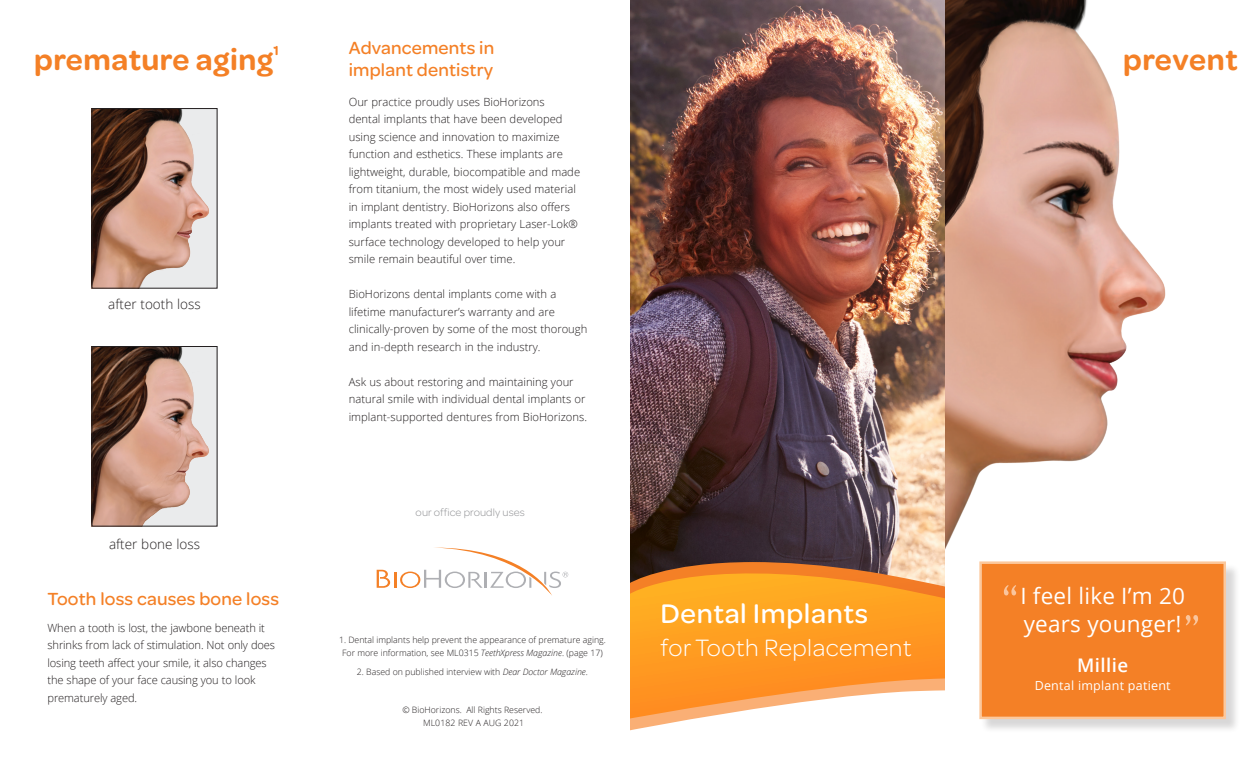
<style>
.page{position:relative;width:1260px;height:765px;background:#fff}
.page>*{position:absolute;margin:0;border:0;box-sizing:border-box;transform-origin:0 0}
.t1{font:62.5px "Mixage ITC Std";color:#fff}
.t2{font:600 31.25px "Omnes";letter-spacing:.02em;color:#f48026}
.t3{font:500 28.75px "Omnes";letter-spacing:.02em;color:#fff}
.t4{font:300 25.25px "Omnes";letter-spacing:.02em;color:#fff}
.t5{font:22.5px "Open Sans";letter-spacing:.01em;color:#fff}
.t6{font:500 18.75px "Omnes";letter-spacing:.01em;color:#f48026}
.t7{font:600 18.75px "Open Sans";letter-spacing:.02em;color:#fff}
.t8{font:600 13.88px "Omnes";color:#f48026}
.t9{font:300 13.5px "Open Sans";color:#231f20}
.t10{font:12.5px "Open Sans";letter-spacing:.02em;color:#fff}
.t11{font:300 11.25px/17.5px "Open Sans";color:#231f20}
.t12{font:300 11.25px "Omnes";letter-spacing:.01em;color:#919295}
.t13{font:300 8.75px "Open Sans";color:#231f20}
.s1{font-style:italic}
</style>
<div class="page">
<img style="left:630px;top:0;width:315px;height:562px">
<svg style="left:630px;top:562px;width:315px;height:10px;background:#ae7045"></svg>
<svg style="left:630px;top:572px;width:315px;height:158px;background:#fdab4a"></svg>
<img style="left:94px;top:348px;width:121px;height:176px">
<div style="left:92px;top:346px;width:125px;height:180px;border:1px solid #231f20"></div>
<img style="left:94px;top:110px;width:121px;height:176px">
<div style="left:92px;top:108px;width:125px;height:180px;border:1px solid #231f20"></div>
<img style="left:945px;top:0;width:221px;height:549px">
<svg style="left:377px;top:548px;width:191px;height:48px"></svg>
<div style="left:981px;top:563px;width:259px;height:170px;background:#231f20;opacity:.18"></div>
<div style="left:979px;top:561px;width:247px;height:158px;background:#f48026;border:2px solid #fcc89c"></div>
<p class="t6" style="left:349px;top:35px;width:147px">Advancements in</p>
<p class="t6" style="left:349px;top:57px;width:146px">implant dentistry</p>
<p class="t2" style="left:34px;top:37px;width:240px">premature aging</p>
<p class="t8" style="left:274px;top:41px;width:7px">1</p>
<p class="t2" style="left:1123px;top:37px;width:116px">prevent</p>
<p class="t11" style="left:349px;top:93px;width:198px">Our practice proudly uses BioHorizons</p>
<p class="t11" style="left:349px;top:110px;width:233px">dental implants that have been developed using science and innovation to maximize function and esthetics. These implants are lightweight, durable, biocompatible and made from titanium, the most widely used material in implant dentistry. BioHorizons also offers implants treated with proprietary Laser-Lok® surface technology developed to help your smile remain beautiful over time.</p>
<p class="t11" style="left:349px;top:285px;width:240px">BioHorizons dental implants come with a lifetime manufacturer’s warranty and are clinically-proven by some of the most thorough and in-depth research in the industry.</p>
<p class="t11" style="left:349px;top:373px;width:240px">Ask us about restoring and maintaining your natural smile with individual dental implants or implant-supported dentures from BioHorizons.</p>
<p class="t9" style="left:108px;top:294px;width:94px">after tooth loss</p>
<p class="t9" style="left:109px;top:535px;width:93px">after bone loss</p>
<p class="t6" style="left:48px;top:586px;width:233px">Tooth loss causes bone loss</p>
<p class="t11" style="left:48px;top:618px;width:229px">When a tooth is lost, the jawbone beneath it shrinks from lack of stimulation. Not only does losing teeth affect your smile, it also changes the shape of your face causing you to look prematurely aged.</p>
<p class="t12" style="left:416px;top:505px;width:111px">our office proudly uses</p>
<p class="t13" style="left:339px;top:634px;width:268px">1. Dental implants help prevent the appearance of premature aging.</p>
<p class="t13" style="left:342px;top:647px;width:262px">For more information, see ML0315 <span class="s1">TeethXpress Magazine</span>. (page 17)</p>
<p class="t13" style="left:357px;top:666px;width:233px">2. Based on published interview with <span class="s1">Dear Doctor Magazine</span>.</p>
<p class="t13" style="left:402px;top:704px;width:142px">© BioHorizons. All Rights Reserved.</p>
<p class="t13" style="left:423px;top:717px;width:103px">ML0182 REV A AUG 2021</p>
<p class="t3" style="left:661px;top:594px;width:209px">Dental Implants</p>
<p class="t4" style="left:661px;top:631px;width:252px">for Tooth Replacement</p>
<h1 class="t1" style="left:1002px;top:570px;width:17px">“</h1>
<p class="t5" style="left:1020px;top:581px;width:166px">I feel like I’m 20</p>
<p class="t5" style="left:1024px;top:608px;width:159px">years younger!</p>
<h1 class="t1" style="left:1184px;top:600px;width:17px">”</h1>
<p class="t7" style="left:1077px;top:652px;width:52px">Millie</p>
<p class="t10" style="left:1035px;top:677px;width:138px">Dental implant patient</p>
</div>
